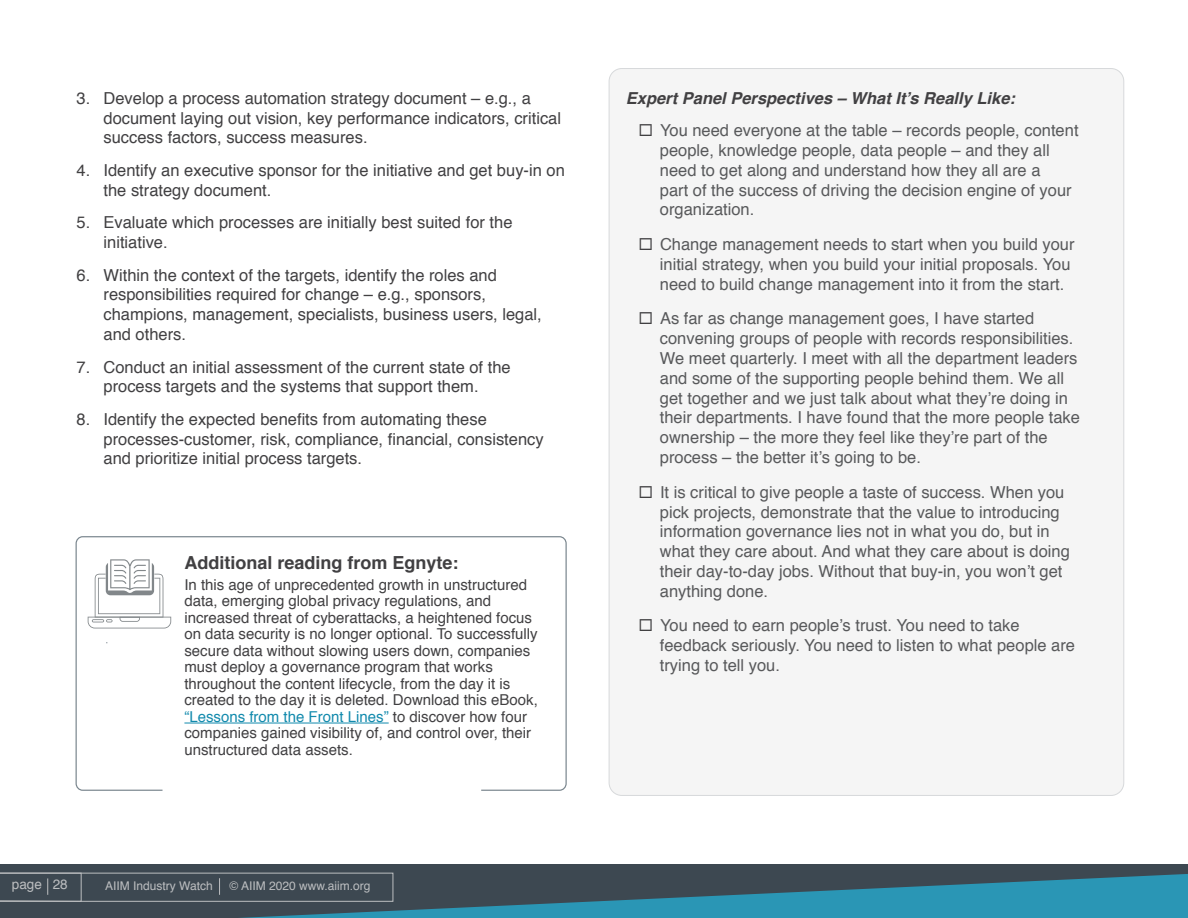
<style>
.page{position:relative;width:1188px;height:918px;background:#fff}
.page>*{position:absolute;margin:0;border:0;box-sizing:border-box;transform-origin:0 0}
.t1{font:700 18px "Helvetica";color:#414042}
.t2{font:16.5px/19.8px "Helvetica";color:#58595b}
.t3{font:16.5px/19.8px "Helvetica";color:#414042}
.t4{font:italic 700 16.5px "Helvetica";color:#414042}
.t5{font:15px/16.5px "Helvetica";color:#414042}
.t6{font:13.5px "Helvetica";color:#bcbec0}
.t7{font:12px "Helvetica";color:#bcbec0}
.s1{color:#128aad}
.s2{color:#414042}
</style>
<div class="page">
<div style="left:0;top:864px;width:1188px;height:54px;background:#3d4851"></div>
<svg style="left:240px;top:873px;width:948px;height:45px;fill:#2a96b5"></svg>
<svg style="left:0;top:872px;width:393px;height:30px"></svg>
<div style="left:609px;top:69px;width:515px;height:726px;background:#f5f5f5;border-radius:13px"></div>
<div style="left:76px;top:536px;width:491px;height:255px;border:1px solid #79858d;border-radius:7px"></div>
<hr style="left:184px;top:723px;width:205px;height:1px;background:#128aad">
<svg style="left:88px;top:559px;width:83px;height:69px"></svg>
<p class="t3" style="left:104px;top:89px;width:459px;text-indent:-27px">3. Develop a process automation strategy document – e.g., a document laying out vision, key performance indicators, critical success factors, success measures.</p>
<p class="t3" style="left:104px;top:161px;width:463px;text-indent:-27px">4. Identify an executive sponsor for the initiative and get buy-in on the strategy document.</p>
<p class="t3" style="left:104px;top:213px;width:411px;text-indent:-27px">5. Evaluate which processes are initially best suited for the initiative.</p>
<p class="t3" style="left:104px;top:265px;width:440px;text-indent:-27px">6. Within the context of the targets, identify the roles and responsibilities required for change – e.g., sponsors, champions, management, specialists, business users, legal, and others.</p>
<p class="t3" style="left:77px;top:357px;width:436px;text-align:center">7. Conduct an initial assessment of the current state of the process targets and the systems that support them.</p>
<p class="t3" style="left:104px;top:410px;width:442px;text-indent:-27px">8. Identify the expected benefits from automating these processes-customer, risk, compliance, financial, consistency and prioritize initial process targets.</p>
<p class="t1" style="left:184px;top:548px;width:276px">Additional reading from Egnyte:</p>
<p class="t5" style="left:184px;top:577px;width:355px">In this age of unprecedented growth in unstructured data, emerging global privacy regulations, and increased threat of cyberattacks, a heightened focus on data security is no longer optional. To successfully secure data without slowing users down, companies must deploy a governance program that works throughout the content lifecycle, from the day it is created to the day it is deleted. Download this eBook, <span class="s1">“Lessons from the Front Lines”</span> to discover how four companies gained visibility of, and control over, their unstructured data assets.</p>
<p class="t6" style="left:12px;top:873px;width:57px">page 28</p>
<p class="t7" style="left:105px;top:876px;width:109px">AIIM Industry Watch</p>
<p class="t7" style="left:229px;top:876px;width:142px">© AIIM 2020 www.aiim.org</p>
<p class="t4" style="left:626px;top:84px;width:391px">Expert Panel Perspectives – What It’s Really Like:</p>
<p class="t2" style="left:660px;top:121px;width:420px;text-indent:-21px"><span class="s2">◻</span> You need everyone at the table – records people, content people, knowledge people, data people – and they all need to get along and understand how they all are a<br>part of the success of driving the decision engine of your organization.</p>
<p class="t2" style="left:660px;top:235px;width:416px;text-indent:-21px"><span class="s2">◻</span> Change management needs to start when you build your initial strategy, when you build your initial proposals. You need to build change management into it from the start.</p>
<p class="t2" style="left:660px;top:309px;width:422px;text-indent:-21px"><span class="s2">◻</span> As far as change management goes, I have started convening groups of people with records responsibilities.<br>We meet quarterly. I meet with all the department leaders and some of the supporting people behind them. We all get together and we just talk about what they’re doing in their departments. I have found that the more people take ownership – the more they feel like they’re part of the process – the better it’s going to be.</p>
<p class="t2" style="left:660px;top:483px;width:412px;text-indent:-21px"><span class="s2">◻</span> It is critical to give people a taste of success. When you pick projects, demonstrate that the value to introducing information governance lies not in what you do, but in what they care about. And what they care about is doing their day-to-day jobs. Without that buy-in, you won’t get anything done.</p>
<p class="t2" style="left:660px;top:616px;width:417px;text-indent:-21px"><span class="s2">◻</span> You need to earn people’s trust. You need to take feedback seriously. You need to listen to what people are trying to tell you.</p>
</div>
